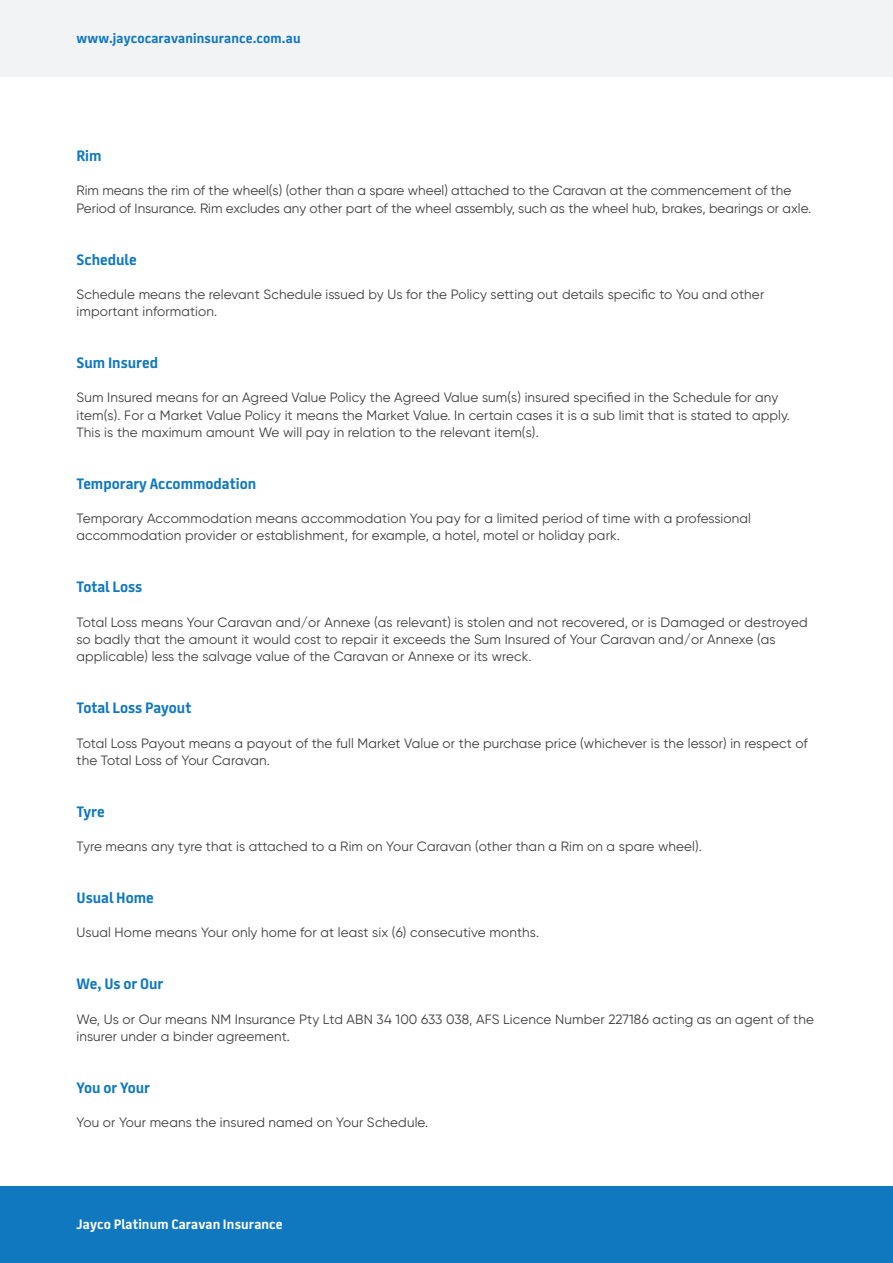
<style>
.page{position:relative;width:893px;height:1263px;background:#fff}
.page>*{position:absolute;margin:0;border:0;box-sizing:border-box;transform-origin:0 0}
.t1{font:700 15px "Battersea SANS";color:#1078bf}
.t2{font:13.5px/17.2px "Gilroy";letter-spacing:.01em;color:#3e3e3f}
.t3{font:700 13.5px "Battersea SANS";letter-spacing:.01em;color:#1078bf}
.t4{font:700 13.5px "Battersea SANS";letter-spacing:.01em;color:#fff}
</style>
<div class="page">
<div style="left:0;top:0;width:893px;height:77px;background:#f2f3f4"></div>
<div style="left:0;top:1186px;width:893px;height:77px;background:#1078bf"></div>
<p class="t3" style="left:77px;top:29px;width:226px">www.jaycocaravaninsurance.com.au</p>
<p class="t1" style="left:77px;top:145px;width:27px">Rim</p>
<p class="t2" style="left:77px;top:182px;width:736px">Rim means the rim of the wheel(s) (other than a spare wheel) attached to the Caravan at the commencement of the<br>Period of Insurance. Rim excludes any other part of the wheel assembly, such as the wheel hub, brakes, bearings or axle.</p>
<p class="t1" style="left:77px;top:249px;width:62px">Schedule</p>
<p class="t2" style="left:77px;top:285px;width:689px">Schedule means the relevant Schedule issued by Us for the Policy setting out details specific to You and other important information.</p>
<p class="t1" style="left:77px;top:353px;width:83px">Sum Insured</p>
<p class="t2" style="left:77px;top:389px;width:715px">Sum Insured means for an Agreed Value Policy the Agreed Value sum(s) insured specified in the Schedule for any item(s). For a Market Value Policy it means the Market Value. In certain cases it is a sub limit that is stated to apply.<br>This is the maximum amount We will pay in relation to the relevant item(s).</p>
<p class="t1" style="left:77px;top:473px;width:181px">Temporary Accommodation</p>
<p class="t2" style="left:77px;top:510px;width:676px">Temporary Accommodation means accommodation You pay for a limited period of time with a professional accommodation provider or establishment, for example, a hotel, motel or holiday park.</p>
<p class="t1" style="left:77px;top:577px;width:67px">Total Loss</p>
<p class="t2" style="left:77px;top:613px;width:733px">Total Loss means Your Caravan and/or Annexe (as relevant) is stolen and not recovered, or is Damaged or destroyed so badly that the amount it would cost to repair it exceeds the Sum Insured of Your Caravan and/or Annexe (as applicable) less the salvage value of the Caravan or Annexe or its wreck.</p>
<p class="t1" style="left:77px;top:698px;width:116px">Total Loss Payout</p>
<p class="t2" style="left:77px;top:734px;width:733px">Total Loss Payout means a payout of the full Market Value or the purchase price (whichever is the lessor) in respect of the Total Loss of Your Caravan.</p>
<p class="t1" style="left:77px;top:801px;width:30px">Tyre</p>
<p class="t2" style="left:77px;top:837px;width:627px">Tyre means any tyre that is attached to a Rim on Your Caravan (other than a Rim on a spare wheel).</p>
<p class="t1" style="left:77px;top:887px;width:79px">Usual Home</p>
<p class="t2" style="left:77px;top:924px;width:464px">Usual Home means Your only home for at least six (6) consecutive months.</p>
<p class="t1" style="left:77px;top:974px;width:88px">We, Us or Our</p>
<p class="t2" style="left:77px;top:1010px;width:739px">We, Us or Our means NM Insurance Pty Ltd ABN 34 100 633 038, AFS Licence Number 227186 acting as an agent of the insurer under a binder agreement.</p>
<p class="t1" style="left:77px;top:1077px;width:75px">You or Your</p>
<p class="t2" style="left:77px;top:1114px;width:353px">You or Your means the insured named on Your Schedule.</p>
<p class="t4" style="left:77px;top:1215px;width:208px">Jayco Platinum Caravan Insurance</p>
</div>
